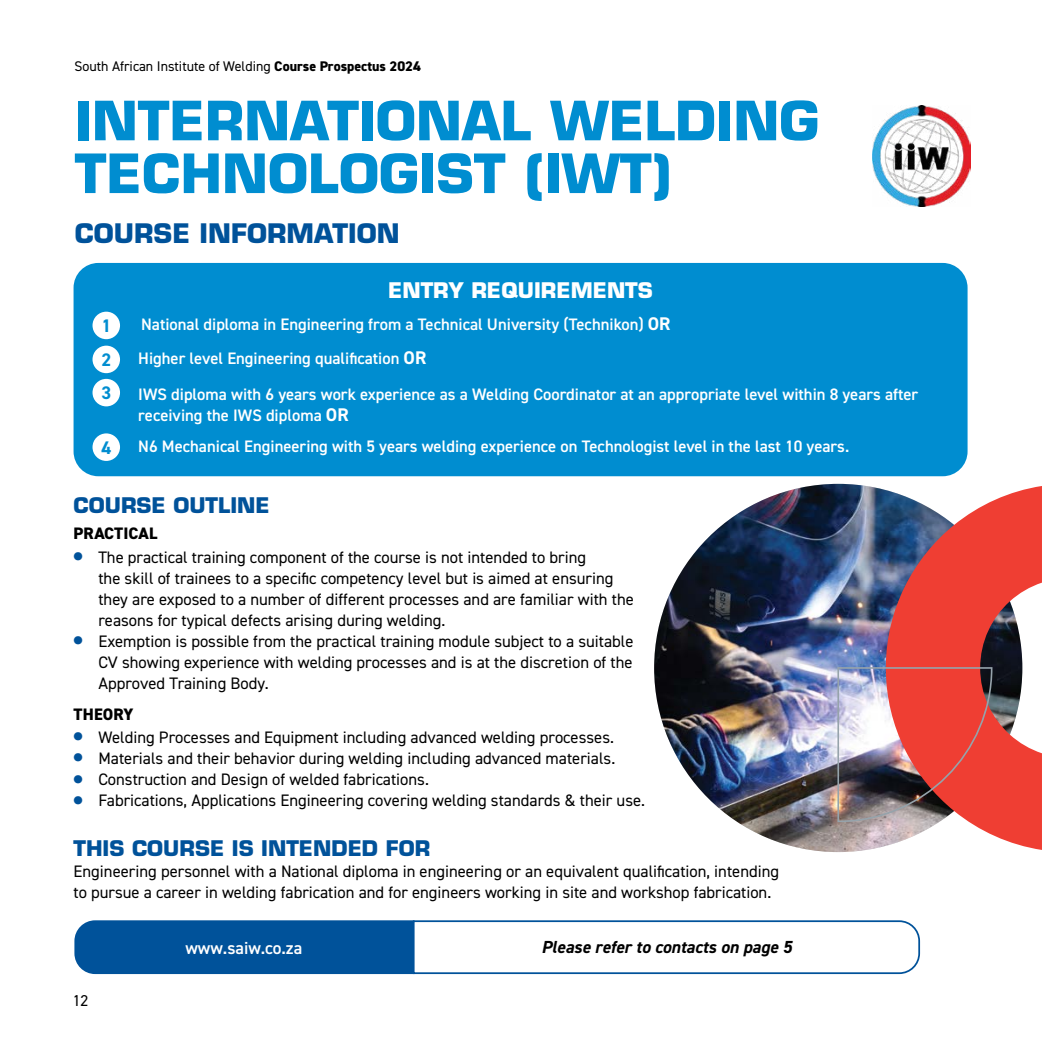
<style>
.page{position:relative;width:1042px;height:1042px;background:#fff}
.page>*{position:absolute;margin:0;border:0;box-sizing:border-box;transform-origin:0 0}
.t1{font:700 52.68px/52.7px "Eurostile LT Std";color:#008dd0}
.t2{font:700 26.25px "Eurostile LT Std";color:#00529a}
.t3{font:700 21px "Eurostile LT Std";color:#00529a}
.t4{font:700 21px "Eurostile LT Std";color:#fff}
.t5{font:700 18.2px/33.2px "DIN2014";color:#008dd0}
.t6{font:italic 700 17.5px "DIN2014";color:#000}
.t7{font:600 17.5px "DIN2014";color:#fff}
.t8{font:16.62px/21px "DIN2014";color:#000}
.t9{font:600 16.62px/35.7px "DIN2014";color:#fff}
.t10{font:800 16.62px "DIN2014";letter-spacing:.01em;color:#000}
.t11{font:15.75px "DIN2014";color:#000}
.t12{font:14px "DIN2014";color:#000}
.s1{font-weight:800}
.s2{font-weight:700;font-size:18.38px}
.s3{font-weight:800;font-size:31.5px;color:#00529a}
</style>
<div class="page">
<div style="left:74px;top:263px;width:893px;height:213px;background:#008dd0;border-radius:25px"></div>
<div style="left:92px;top:312px;width:28px;height:27px;background:#fff;border-radius:50%"></div>
<div style="left:92px;top:346px;width:28px;height:27px;background:#fff;border-radius:50%"></div>
<div style="left:92px;top:379px;width:28px;height:27px;background:#fff;border-radius:50%"></div>
<div style="left:92px;top:433px;width:28px;height:28px;background:#fff;border-radius:50%"></div>
<img style="left:654px;top:484px;width:368px;height:368px;border-radius:184px">
<svg style="left:886px;top:486px;width:156px;height:364px;fill:#ef3e33"></svg>
<img style="left:837px;top:667px;width:155px;height:155px">
<img style="left:872px;top:105px;width:98px;height:101px">
<svg style="left:74px;top:920px;width:847px;height:55px"></svg>
<p class="t12" style="left:74px;top:58px;width:348px">South African Institute of Welding <span class="s1">Course Prospectus 2024</span></p>
<h1 class="t1" style="left:75px;top:95px;width:746px">INTERNATIONAL WELDING<br>TECHNOLOGIST (IWT)</h1>
<h2 class="t2" style="left:75px;top:217px;width:326px">COURSE INFORMATION</h2>
<p class="t4" style="left:388px;top:278px;width:266px">ENTRY REQUIREMENTS</p>
<p class="t5" style="left:101px;top:309px;width:11px">1</p>
<p class="t9" style="left:141px;top:306px;width:531px">National diploma in Engineering from a Technical University (Technikon) <span class="s2">OR</span></p>
<p class="t5" style="left:101px;top:343px;width:11px">2<br>3</p>
<p class="t9" style="left:138px;top:340px;width:781px">Higher level Engineering qualification <span class="s2">OR<br></span>IWS diploma with 6 years work experience as a Welding Coordinator at an appropriate level within 8 years after</p>
<p class="t9" style="left:138px;top:399px;width:712px;line-height:30.8px">receiving the IWS diploma <span class="s2">OR<br></span>N6 Mechanical Engineering with 5 years welding experience on Technologist level in the last 10 years.</p>
<p class="t5" style="left:101px;top:430px;width:11px">4</p>
<p class="t3" style="left:74px;top:492px;width:198px">COURSE OUTLINE</p>
<p class="t10" style="left:74px;top:522px;width:85px">PRACTICAL</p>
<p class="t8" style="left:98px;top:546px;width:537px;text-indent:-25px"><span class="s3">•</span> The practical training component of the course is not intended to bring<br>the skill of trainees to a specific competency level but is aimed at ensuring they are exposed to a number of different processes and are familiar with the reasons for typical defects arising during welding.</p>
<p class="t8" style="left:98px;top:630px;width:537px;text-align:justify;text-indent:-25px"><span class="s3">•</span> Exemption is possible from the practical training module subject to a suitable CV showing experience with welding processes and is at the discretion of the Approved Training Body.</p>
<p class="t10" style="left:74px;top:703px;width:61px">THEORY</p>
<p class="t8" style="left:74px;top:726px;width:540px"><span class="s3">•</span> Welding Processes and Equipment including advanced welding processes.</p>
<p class="t8" style="left:74px;top:747px;width:541px"><span class="s3">•</span> Materials and their behavior during welding including advanced materials.</p>
<p class="t8" style="left:74px;top:768px;width:355px"><span class="s3">•</span> Construction and Design of welded fabrications.</p>
<p class="t8" style="left:74px;top:789px;width:571px"><span class="s3">•</span> Fabrications, Applications Engineering covering welding standards &amp; their use.</p>
<p class="t3" style="left:74px;top:835px;width:358px">THIS COURSE IS INTENDED FOR</p>
<p class="t8" style="left:74px;top:860px;width:707px">Engineering personnel with a National diploma in engineering or an equivalent qualification, intending to pursue a career in welding fabrication and for engineers working in site and workshop fabrication.</p>
<p class="t11" style="left:73px;top:991px;width:17px">12</p>
<p class="t7" style="left:185px;top:936px;width:118px">www.saiw.co.za</p>
<p class="t6" style="left:541px;top:935px;width:252px">Please refer to contacts on page 5</p>
</div>
